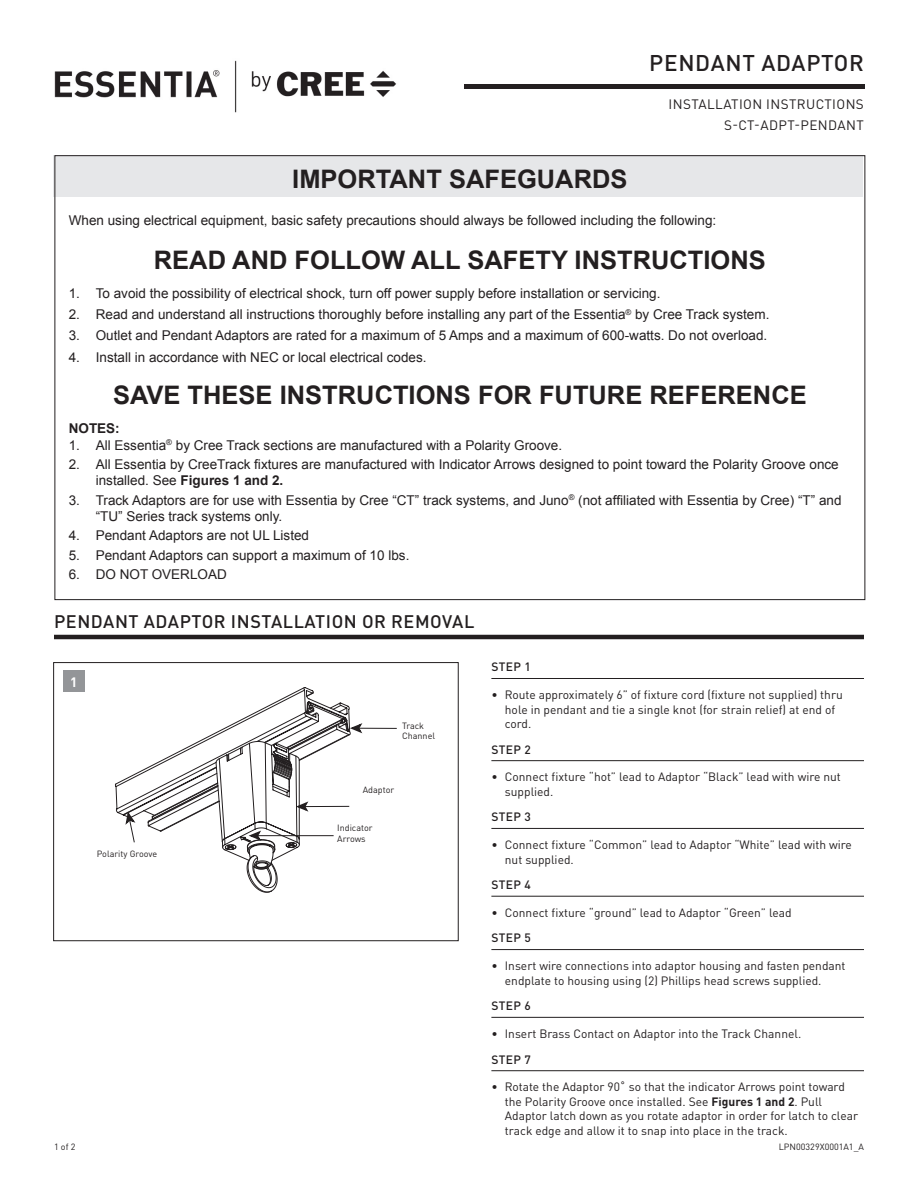
<style>
.page{position:relative;width:918px;height:1188px;background:#fff}
.page>*{position:absolute;margin:0;border:0;box-sizing:border-box;transform-origin:0 0}
.Safeguards-Save{font:700 25.5px "Arial";color:#231f20}
.Safeguard-subhead{font:700 25.5px "Arial";color:#231f20}
.Safeguards{font:700 25.5px "Arial";color:#231f20}
.Product_Title{font:500 22.5px "DINOT";letter-spacing:.03em;color:#231f20}
.Luminaire_Installati{font:500 18px "DINOT";letter-spacing:.03em;color:#231f20}
.Safeguard-body{font:13.5px/16.2px "Arial";color:#231f20}
.Installation_Instruc{font:13.5px "DINOT";letter-spacing:.03em;color:#231f20}
.Safeguard-body-2{font:700 13.5px "Arial";color:#231f20}
.t1{font:700 13.5px "DINOT";color:#fff}
.t2{font:12px/14.4px "DINOT";color:#231f20}
.Step{font:500 12px "DINOT";letter-spacing:.03em;color:#231f20}
.Safeguards-Save-2{font:9px/10.8px "DINOT";color:#231f20}
.s1{font-weight:700}
</style>
<div class="page">
<div style="left:464px;top:84px;width:401px;height:5px;background:#231f20"></div>
<img style="left:54px;top:60px;width:343px;height:53px">
<div style="left:53px;top:155px;width:810px;height:42px;background:#e6e7e9"></div>
<hr style="left:491px;top:678px;width:373px;height:1px;background:#231f20">
<hr style="left:491px;top:760px;width:373px;height:1px;background:#231f20">
<hr style="left:491px;top:828px;width:373px;height:1px;background:#231f20">
<hr style="left:491px;top:896px;width:373px;height:1px;background:#231f20">
<hr style="left:491px;top:949px;width:373px;height:1px;background:#231f20">
<hr style="left:491px;top:1017px;width:373px;height:1px;background:#231f20">
<hr style="left:491px;top:1070px;width:373px;height:1px;background:#231f20">
<hr style="left:54px;top:635px;width:810px;height:4px;background:#231f20">
<hr style="left:358px;top:728px;width:39px;height:1px;background:#231f20">
<svg style="left:115px;top:687px;width:249px;height:205px"></svg>
<div style="left:53px;top:662px;width:406px;height:279px;border:1px solid #231f20"></div>
<div style="left:63px;top:671px;width:22px;height:21px;background:#939598"></div>
<p class="Product_Title" style="left:649px;top:49px;width:216px">PENDANT ADAPTOR</p>
<p class="Installation_Instruc" style="left:669px;top:95px;width:197px">INSTALLATION INSTRUCTIONS</p>
<p class="Installation_Instruc" style="left:724px;top:117px;width:141px">S-CT-ADPT-PENDANT</p>
<p class="Safeguards" style="left:292px;top:162px;width:337px">IMPORTANT SAFEGUARDS</p>
<p class="Safeguard-body" style="left:69px;top:212px;width:649px">When using electrical equipment, basic safety precautions should always be followed including the following:</p>
<p class="Safeguard-subhead" style="left:154px;top:243px;width:613px">READ AND FOLLOW ALL SAFETY INSTRUCTIONS</p>
<p class="Safeguard-body" style="left:69px;top:286px;width:593px">1. To avoid the possibility of electrical shock, turn off power supply before installation or servicing.</p>
<p class="Safeguard-body" style="left:69px;top:307px;width:702px">2. Read and understand all instructions thoroughly before installing any part of the Essentia<sup>®</sup> by Cree Track system.</p>
<p class="Safeguard-body" style="left:69px;top:328px;width:700px">3. Outlet and Pendant Adaptors are rated for a maximum of 5 Amps and a maximum of 600-watts. Do not overload.</p>
<p class="Safeguard-body" style="left:69px;top:349px;width:359px">4. Install in accordance with NEC or local electrical codes.</p>
<p class="Safeguards-Save" style="left:113px;top:378px;width:695px">SAVE THESE INSTRUCTIONS FOR FUTURE REFERENCE</p>
<p class="Safeguard-body-2" style="left:69px;top:420px;width:53px">NOTES:</p>
<p class="Safeguard-body" style="left:69px;top:437px;width:495px">1. All Essentia<sup>®</sup> by Cree Track sections are manufactured with a Polarity Groove.</p>
<p class="Safeguard-body" style="left:96px;top:456px;width:745px;text-indent:-27px">2. All Essentia by CreeTrack fixtures are manufactured with Indicator Arrows designed to point toward the Polarity Groove once installed. See <span class="s1">Figures 1 and 2.</span></p>
<p class="Safeguard-body" style="left:96px;top:492px;width:747px;text-indent:-27px">3. Track Adaptors are for use with Essentia by Cree “CT” track systems, and Juno<sup>®</sup> (not affiliated with Essentia by Cree) “T” and “TU” Series track systems only.</p>
<p class="Safeguard-body" style="left:69px;top:528px;width:242px">4. Pendant Adaptors are not UL Listed</p>
<p class="Safeguard-body" style="left:69px;top:547px;width:342px">5. Pendant Adaptors can support a maximum of 10 lbs.</p>
<p class="Safeguard-body" style="left:69px;top:567px;width:160px">6. DO NOT OVERLOAD</p>
<p class="Luminaire_Installati" style="left:54px;top:610px;width:422px">PENDANT ADAPTOR INSTALLATION OR REMOVAL</p>
<p class="t1" style="left:70px;top:673px;width:9px">1</p>
<p class="Safeguards-Save-2" style="left:97px;top:848px;width:62px">Polarity Groove</p>
<p class="Safeguards-Save-2" style="left:402px;top:720px;width:24px">Track</p>
<p class="Safeguards-Save-2" style="left:402px;top:731px;width:35px">Channel</p>
<p class="Safeguards-Save-2" style="left:363px;top:785px;width:33px">Adaptor</p>
<p class="Safeguards-Save-2" style="left:337px;top:822px;width:37px">Indicator<br>Arrows</p>
<p class="Step" style="left:491px;top:659px;width:41px">STEP 1</p>
<p class="t2" style="left:505px;top:688px;width:339px;text-indent:-14px">• Route approximately 6” of fixture cord (fixture not supplied) thru hole in pendant and tie a single knot (for strain relief) at end of cord.</p>
<p class="Step" style="left:491px;top:742px;width:41px">STEP 2</p>
<p class="t2" style="left:505px;top:770px;width:338px;text-indent:-14px">• Connect fixture “hot” lead to Adaptor “Black” lead with wire nut supplied.</p>
<p class="Step" style="left:491px;top:809px;width:41px">STEP 3</p>
<p class="t2" style="left:505px;top:837px;width:349px;text-indent:-14px">• Connect fixture “Common” lead to Adaptor “White” lead with wire nut supplied.</p>
<p class="Step" style="left:491px;top:877px;width:41px">STEP 4</p>
<p class="t2" style="left:491px;top:905px;width:302px">• Connect fixture “ground” lead to Adaptor “Green” lead</p>
<p class="Step" style="left:491px;top:930px;width:41px">STEP 5</p>
<p class="t2" style="left:505px;top:959px;width:342px;text-indent:-14px">• Insert wire connections into adaptor housing and fasten pendant endplate to housing using (2) Phillips head screws supplied.</p>
<p class="Step" style="left:491px;top:998px;width:41px">STEP 6</p>
<p class="t2" style="left:491px;top:1026px;width:311px">• Insert Brass Contact on Adaptor into the Track Channel.</p>
<p class="Step" style="left:491px;top:1052px;width:41px">STEP 7</p>
<p class="t2" style="left:505px;top:1080px;width:355px;text-indent:-14px">• Rotate the Adaptor 90˚ so that the indicator Arrows point toward the Polarity Groove once installed. See <span class="s1">Figures 1 and 2</span>. Pull Adaptor latch down as you rotate adaptor in order for latch to clear track edge and allow it to snap into place in the track.</p>
<p class="Safeguards-Save-2" style="left:54px;top:1141px;width:23px">1 of 2</p>
<p class="Safeguards-Save-2" style="left:779px;top:1141px;width:87px">LPN00329X0001A1_A</p>
</div>
